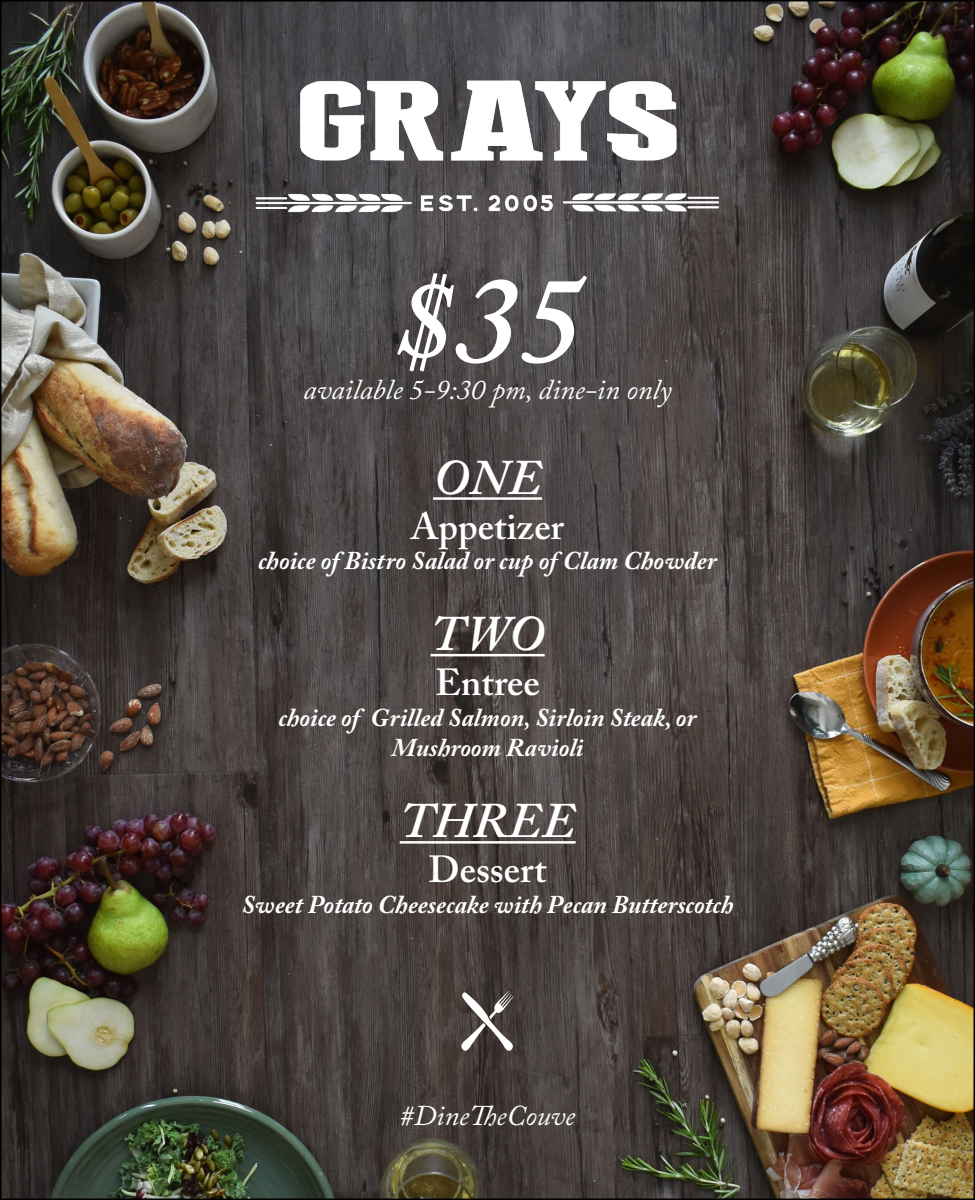
<style>
.page{position:relative;width:975px;height:1200px;background:#fff}
.page>*{position:absolute;margin:0;border:0;box-sizing:border-box;transform-origin:0 0}
.t1{font:italic 600 127.5px "Adobe Caslon Pro";color:#fff}
.t2{font:italic 600 49.5px "Adobe Caslon Pro";letter-spacing:.015em;color:#fff}
.t3{font:600 37.5px "Adobe Caslon Pro";color:#fff}
.t4{font:italic 28.5px "Adobe Caslon Pro";color:#fff}
.t5{font:italic 700 25.5px/30.6px "Adobe Caslon Pro";color:#fff;text-align:center}
</style>
<div class="page">
<img style="left:3px;top:3px;width:969px;height:1194px">
<svg style="left:459px;top:991px;width:56px;height:63px"></svg>
<hr style="left:433px;top:497px;width:109px;height:3px;background:#fff">
<hr style="left:431px;top:654px;width:114px;height:2px;background:#fff">
<hr style="left:400px;top:841px;width:176px;height:3px;background:#fff">
<img style="left:250px;top:75px;width:475px;height:144px">
<h1 class="t1" style="left:392px;top:243px;width:193px">$35</h1>
<p class="t4" style="left:304px;top:372px;width:369px">available 5-9:30 pm, dine-in only</p>
<h2 class="t2" style="left:433px;top:448px;width:110px">ONE</h2>
<h3 class="t3" style="left:411px;top:504px;width:155px">Appetizer</h3>
<p class="t5" style="left:258px;top:545px;width:460px">choice of Bistro Salad or cup of Clam Chowder</p>
<h2 class="t2" style="left:431px;top:604px;width:115px">TWO</h2>
<h3 class="t3" style="left:435px;top:660px;width:106px">Entree</h3>
<p class="t5" style="left:279px;top:702px;width:419px">choice of Grilled Salmon, Sirloin Steak, or<br>Mushroom Ravioli</p>
<h2 class="t2" style="left:400px;top:791px;width:177px">THREE</h2>
<h3 class="t3" style="left:428px;top:848px;width:120px">Dessert</h3>
<p class="t5" style="left:241px;top:889px;width:494px">Sweet Potato Cheesecake with Pecan Butterscotch</p>
<p class="t4" style="left:400px;top:1098px;width:177px">#DineTheCouve</p>
</div>
